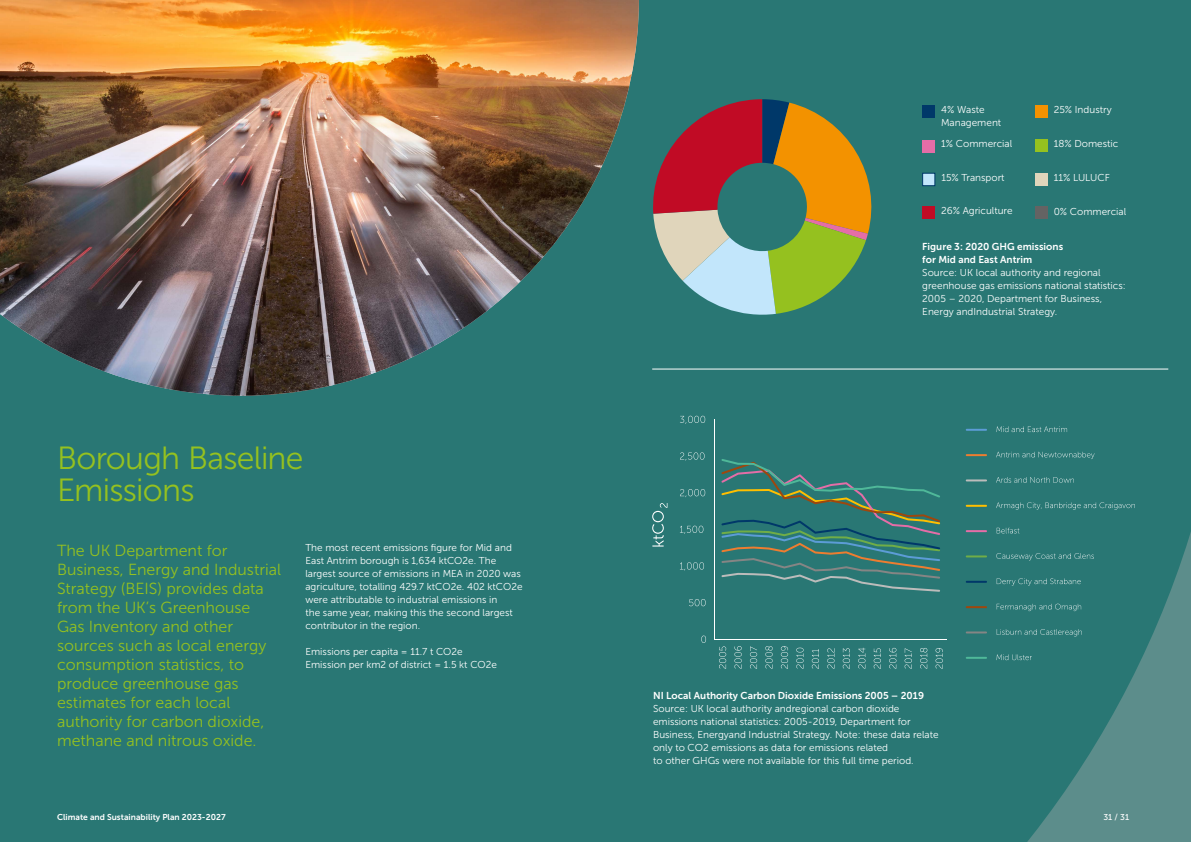
<style>
.page{position:relative;width:1191px;height:842px;background:#297774}
.page>*{position:absolute;margin:0;border:0;box-sizing:border-box;transform-origin:0 0}
.t1{font:32px/32px "Museo Sans 300";letter-spacing:-.025em;color:#95c11f}
.t2{font:16px/19px "Museo Sans 300";color:#95c11f}
.t3{font:10px/13px "Museo Sans 300";color:#fff}
.t4{font:10px/13px "Museo Sans 700";color:#fff}
.t5{font:8.5px "Museo Sans 700";color:#fff}
.t6{font:8.5px "Museo Sans 500";color:#fff}
</style>
<div class="page">
<svg style="left:649px;top:99px;width:234px;height:219px;background:#83805e"></svg>
<div style="left:922px;top:105px;width:12px;height:13px;background:#003869"></div>
<div style="left:1035px;top:105px;width:12px;height:13px;background:#f39200"></div>
<div style="left:922px;top:140px;width:12px;height:12px;background:#e56da7"></div>
<div style="left:1035px;top:140px;width:12px;height:12px;background:#95c11f"></div>
<div style="left:922px;top:173px;width:13px;height:13px;background:#c2e6fb;border:1px solid #003869"></div>
<div style="left:1035px;top:173px;width:12px;height:13px;background:#e0d5bb"></div>
<div style="left:922px;top:206px;width:12px;height:13px;background:#c10b25"></div>
<div style="left:1035px;top:206px;width:12px;height:13px;background:#646363"></div>
<img style="left:0;top:0;width:639px;height:396px">
<hr style="left:652px;top:369px;width:516px;height:1px;background:#fff">
<hr style="left:714px;top:419px;width:1px;height:220px;background:#fff">
<hr style="left:715px;top:639px;width:231px;height:1px;background:#fff">
<svg style="left:721px;top:459px;width:219px;height:133px;background:#387972"></svg>
<svg style="left:701px;top:636px;width:5px;height:7px"></svg>
<svg style="left:689px;top:599px;width:16px;height:7px"></svg>
<svg style="left:680px;top:562px;width:24px;height:8px"></svg>
<svg style="left:680px;top:526px;width:23px;height:8px"></svg>
<svg style="left:680px;top:489px;width:25px;height:8px"></svg>
<svg style="left:680px;top:452px;width:24px;height:8px"></svg>
<svg style="left:680px;top:416px;width:25px;height:8px"></svg>
<svg style="left:719px;top:646px;width:7px;height:23px"></svg>
<svg style="left:734px;top:646px;width:7px;height:23px"></svg>
<svg style="left:750px;top:646px;width:7px;height:23px"></svg>
<svg style="left:765px;top:646px;width:7px;height:23px"></svg>
<svg style="left:781px;top:646px;width:7px;height:23px"></svg>
<svg style="left:796px;top:648px;width:7px;height:21px"></svg>
<svg style="left:812px;top:649px;width:7px;height:20px"></svg>
<svg style="left:827px;top:648px;width:7px;height:21px"></svg>
<svg style="left:842px;top:648px;width:8px;height:21px"></svg>
<svg style="left:858px;top:648px;width:7px;height:21px"></svg>
<svg style="left:873px;top:648px;width:8px;height:21px"></svg>
<svg style="left:889px;top:648px;width:7px;height:21px"></svg>
<svg style="left:904px;top:648px;width:8px;height:21px"></svg>
<svg style="left:920px;top:648px;width:7px;height:21px"></svg>
<svg style="left:935px;top:648px;width:7px;height:21px"></svg>
<svg style="left:652px;top:503px;width:15px;height:44px"></svg>
<hr style="left:965px;top:429px;width:22px;height:2px;background:#5c9cd6">
<svg style="left:996px;top:426px;width:71px;height:6px"></svg>
<hr style="left:965px;top:454px;width:22px;height:2px;background:#ed7d30">
<svg style="left:996px;top:452px;width:98px;height:7px"></svg>
<hr style="left:965px;top:479px;width:22px;height:2px;background:#bcbcbb">
<svg style="left:996px;top:477px;width:77px;height:6px"></svg>
<hr style="left:965px;top:505px;width:22px;height:2px;background:#ffbf00">
<svg style="left:996px;top:502px;width:139px;height:8px"></svg>
<hr style="left:965px;top:530px;width:22px;height:2px;background:#e56da7">
<svg style="left:996px;top:528px;width:23px;height:5px"></svg>
<hr style="left:965px;top:555px;width:22px;height:2px;background:#70ad47">
<svg style="left:996px;top:553px;width:98px;height:7px"></svg>
<hr style="left:965px;top:581px;width:22px;height:2px;background:#003869">
<svg style="left:996px;top:578px;width:84px;height:8px"></svg>
<hr style="left:965px;top:606px;width:22px;height:2px;background:#9e470d">
<svg style="left:996px;top:604px;width:85px;height:7px"></svg>
<hr style="left:965px;top:631px;width:22px;height:2px;background:#858584">
<svg style="left:996px;top:629px;width:85px;height:7px"></svg>
<hr style="left:965px;top:657px;width:22px;height:2px;background:#4fb899">
<svg style="left:996px;top:654px;width:35px;height:6px"></svg>
<p class="t3" style="left:941px;top:103px;width:62px">4% Waste<br>Management</p>
<p class="t3" style="left:1053px;top:103px;width:59px">25% Industry</p>
<p class="t3" style="left:941px;top:137px;width:72px">1% Commercial</p>
<p class="t3" style="left:1053px;top:137px;width:66px">18% Domestic</p>
<p class="t3" style="left:941px;top:171px;width:65px">15% Transport</p>
<p class="t3" style="left:1053px;top:171px;width:58px">11% LULUCF</p>
<p class="t3" style="left:941px;top:204px;width:73px">26% Agriculture</p>
<p class="t3" style="left:1053px;top:205px;width:74px">0% Commercial</p>
<h1 class="t1" style="left:57px;top:443px;width:248px">Borough Baseline<br>Emissions</h1>
<p class="t2" style="left:57px;top:541px;width:226px">The UK Department for<br>Business, Energy and Industrial<br>Strategy (BEIS) provides data from the UK’s Greenhouse<br>Gas Inventory and other sources such as local energy consumption statistics, to produce greenhouse gas estimates for each local authority for carbon dioxide, methane and nitrous oxide.</p>
<p class="t3" style="left:305px;top:541px;width:219px">The most recent emissions figure for Mid and East Antrim borough is 1,634 ktCO2e. The largest source of emissions in MEA in 2020 was agriculture, totalling 429.7 ktCO2e. 402 ktCO2e were attributable to industrial emissions in<br>the same year, making this the second largest contributor in the region.</p>
<p class="t3" style="left:305px;top:645px;width:193px">Emissions per capita = 11.7 t CO2e<br>Emission per km2 of district = 1.5 kt CO2e</p>
<p class="t4" style="left:922px;top:240px;width:142px">Figure 3: 2020 GHG emissions for Mid and East Antrim</p>
<p class="t3" style="left:922px;top:266px;width:205px">Source: UK local authority and regional greenhouse gas emissions national statistics:<br>2005 – 2020, Department for Business, Energy andIndustrial Strategy.</p>
<p class="t4" style="left:653px;top:689px;width:272px">NI Local Authority Carbon Dioxide Emissions 2005 – 2019</p>
<p class="t3" style="left:653px;top:702px;width:287px">Source: UK local authority andregional carbon dioxide emissions national statistics: 2005-2019, Department for Business, Energyand Industrial Strategy. Note: these data relate only to CO2 emissions as data for emissions related<br>to other GHGs were not available for this full time period.</p>
<p class="t5" style="left:57px;top:812px;width:170px">Climate and Sustainability Plan 2023-2027</p>
<p class="t6" style="left:1103px;top:812px;width:27px">31 / 31</p>
</div>
